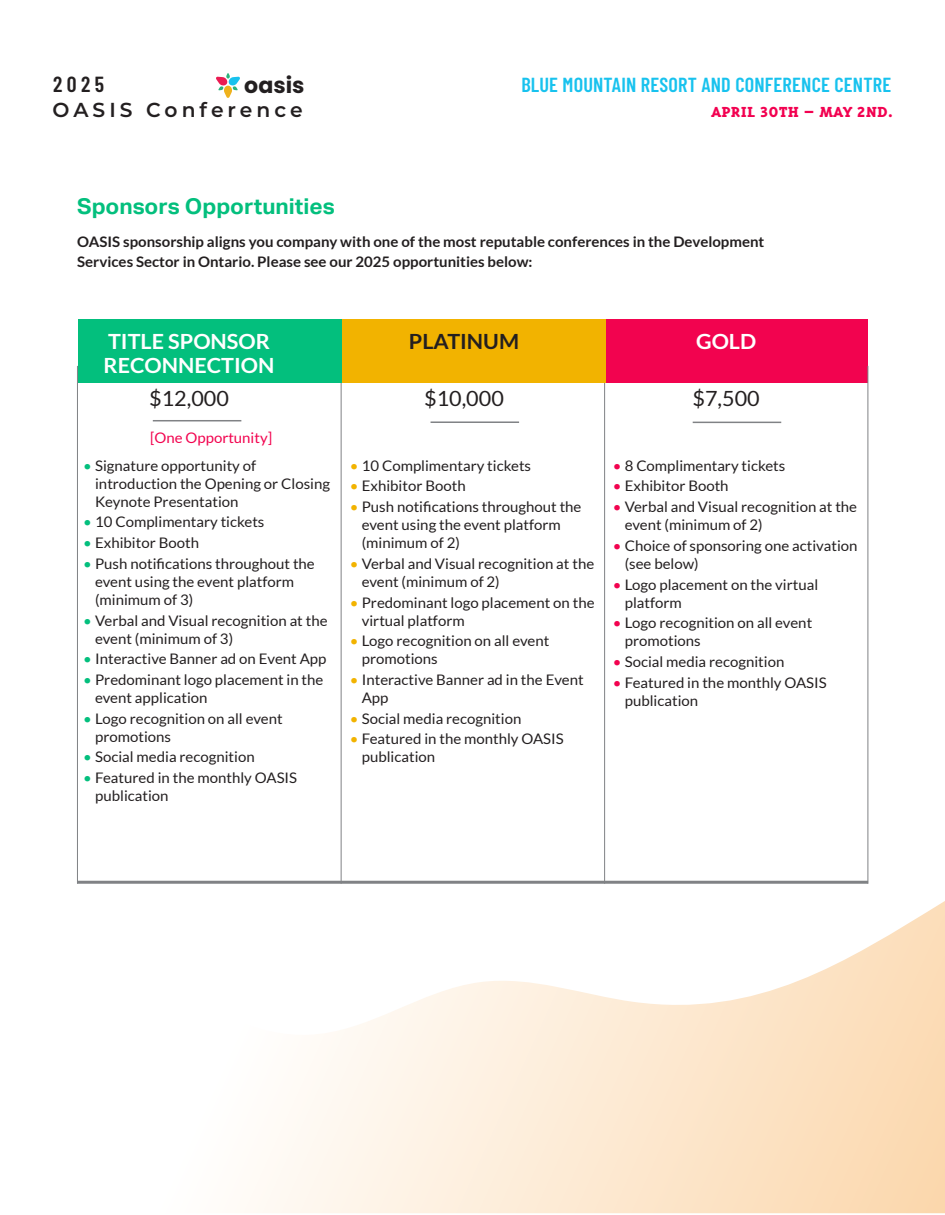
<style>
.page{position:relative;width:945px;height:1215px;background:#fff}
.page>*{position:absolute;margin:0;border:0;box-sizing:border-box;transform-origin:0 0}
.t1{font:700 22.05px "Poppins";color:#231f20}
.t2{font:700 21.9px "Aktiv Grotesk";color:#03bf7d}
.t3{font:600 21.75px "Barlow Condensed";color:#231f20}
.t4{font:700 21px/24px "Lato";color:#fff}
.t5{font:21px "Lato";color:#231f20}
.t6{font:700 21px "Lato";color:#231f20}
.t7{font:600 20.25px "Barlow Condensed";letter-spacing:.01em;color:#18c2ee}
.t8{font:600 20.25px "Montserrat";letter-spacing:.2em;color:#231f20}
.t9{font:800 16.8px "Triplex Serif OT";letter-spacing:.05em;color:#f20150}
.t10{font:14.55px/18px "Lato";color:#231f20}
.t11{font:700 14.55px/19.5px "Lato";color:#231f20}
.t12{font:14.55px "Lato";color:#f2034f}
.s1{color:#03bf7d}
.s2{color:#f2b300}
.s3{color:#f2034f}
</style>
<div class="page">
<svg style="left:253px;top:901px;width:692px;height:312px"></svg>
<svg style="left:216px;top:73px;width:24px;height:25px"></svg>
<div style="left:604px;top:319px;width:264px;height:64px;background:#f2034f"></div>
<hr style="left:341px;top:366px;width:1px;height:518px;background:#808285">
<hr style="left:77px;top:366px;width:1px;height:518px;background:#808285">
<hr style="left:604px;top:366px;width:1px;height:518px;background:#808285">
<hr style="left:868px;top:366px;width:1px;height:518px;background:#808285">
<hr style="left:693px;top:422px;width:88px;height:1px;background:#808285">
<div style="left:78px;top:319px;width:264px;height:64px;background:#03bf7d"></div>
<div style="left:342px;top:319px;width:264px;height:63px;background:#f2b300"></div>
<hr style="left:153px;top:420px;width:88px;height:1px;background:#808285">
<hr style="left:431px;top:421px;width:88px;height:2px;background:#808285">
<hr style="left:77px;top:881px;width:791px;height:3px;background:#808285">
<h1 class="t1" style="left:244px;top:73px;width:62px">oasis</h1>
<h3 class="t3" style="left:53px;top:68px;width:52px">2025</h3>
<h3 class="t7" style="left:521px;top:71px;width:371px">BLUE MOUNTAIN RESORT AND CONFERENCE CENTRE</h3>
<h3 class="t8" style="left:53px;top:95px;width:252px">OASIS Conference</h3>
<p class="t9" style="left:712px;top:103px;width:182px">APRIL 30TH – MAY 2ND.</p>
<h2 class="t2" style="left:77px;top:194px;width:259px">Sponsors Opportunities</h2>
<p class="t11" style="left:77px;top:232px;width:689px">OASIS sponsorship aligns you company with one of the most reputable conferences in the Development<br>Services Sector in Ontario. Please see our 2025 opportunities below:</p>
<h3 class="t4" style="left:104px;top:329px;width:172px">TITLE SPONSOR<br>RECONNECTION</h3>
<h3 class="t5" style="left:149px;top:387px;width:81px">$12,000</h3>
<p class="t12" style="left:150px;top:430px;width:124px">[One Opportunity]</p>
<p class="t10" style="left:95px;top:456px;width:236px;text-indent:-12px"><span class="s1">•</span> Signature opportunity of introduction the Opening or Closing<br>Keynote Presentation</p>
<p class="t10" style="left:83px;top:513px;width:183px"><span class="s1">•</span> 10 Complimentary tickets</p>
<p class="t10" style="left:83px;top:534px;width:117px"><span class="s1">•</span> Exhibitor Booth</p>
<p class="t10" style="left:95px;top:554px;width:221px;text-indent:-12px"><span class="s1">•</span> Push notifications throughout the event using the event platform (minimum of 3)</p>
<p class="t10" style="left:95px;top:611px;width:234px;text-indent:-12px"><span class="s1">•</span> Verbal and Visual recognition at the event (minimum of 3)</p>
<p class="t10" style="left:83px;top:650px;width:245px"><span class="s1">•</span> Interactive Banner ad on Event App</p>
<p class="t10" style="left:95px;top:671px;width:230px;text-indent:-12px"><span class="s1">•</span> Predominant logo placement in the event application</p>
<p class="t10" style="left:95px;top:709px;width:189px;text-indent:-12px"><span class="s1">•</span> Logo recognition on all event promotions</p>
<p class="t10" style="left:83px;top:748px;width:173px"><span class="s1">•</span> Social media recognition</p>
<p class="t10" style="left:95px;top:769px;width:204px;text-indent:-12px"><span class="s1">•</span> Featured in the monthly OASIS publication</p>
<h3 class="t6" style="left:409px;top:329px;width:112px">PLATINUM</h3>
<h3 class="t5" style="left:424px;top:387px;width:81px">$10,000</h3>
<p class="t10" style="left:350px;top:456px;width:183px"><span class="s2">•</span> 10 Complimentary tickets</p>
<p class="t10" style="left:350px;top:477px;width:117px"><span class="s2">•</span> Exhibitor Booth</p>
<p class="t10" style="left:362px;top:498px;width:221px;text-indent:-12px"><span class="s2">•</span> Push notifications throughout the event using the event platform (minimum of 2)</p>
<p class="t10" style="left:362px;top:555px;width:234px;text-indent:-12px"><span class="s2">•</span> Verbal and Visual recognition at the event (minimum of 2)</p>
<p class="t10" style="left:362px;top:593px;width:234px;text-indent:-12px"><span class="s2">•</span> Predominant logo placement on the virtual platform</p>
<p class="t10" style="left:362px;top:632px;width:189px;text-indent:-12px"><span class="s2">•</span> Logo recognition on all event promotions</p>
<p class="t10" style="left:362px;top:671px;width:223px;text-indent:-12px"><span class="s2">•</span> Interactive Banner ad in the Event<br>App</p>
<p class="t10" style="left:350px;top:709px;width:173px"><span class="s2">•</span> Social media recognition</p>
<p class="t10" style="left:362px;top:730px;width:204px;text-indent:-12px"><span class="s2">•</span> Featured in the monthly OASIS publication</p>
<h3 class="t4" style="left:696px;top:329px;width:62px">GOLD</h3>
<h3 class="t5" style="left:693px;top:387px;width:69px">$7,500</h3>
<p class="t10" style="left:613px;top:456px;width:174px"><span class="s3">•</span> 8 Complimentary tickets</p>
<p class="t10" style="left:613px;top:477px;width:117px"><span class="s3">•</span> Exhibitor Booth</p>
<p class="t10" style="left:625px;top:498px;width:234px;text-indent:-12px"><span class="s3">•</span> Verbal and Visual recognition at the event (minimum of 2)</p>
<p class="t10" style="left:625px;top:536px;width:234px;text-indent:-12px"><span class="s3">•</span> Choice of sponsoring one activation (see below)</p>
<p class="t10" style="left:625px;top:575px;width:195px;text-indent:-12px"><span class="s3">•</span> Logo placement on the virtual platform</p>
<p class="t10" style="left:625px;top:614px;width:189px;text-indent:-12px"><span class="s3">•</span> Logo recognition on all event promotions</p>
<p class="t10" style="left:613px;top:653px;width:173px"><span class="s3">•</span> Social media recognition</p>
<p class="t10" style="left:625px;top:673px;width:204px;text-indent:-12px"><span class="s3">•</span> Featured in the monthly OASIS publication</p>
</div>
